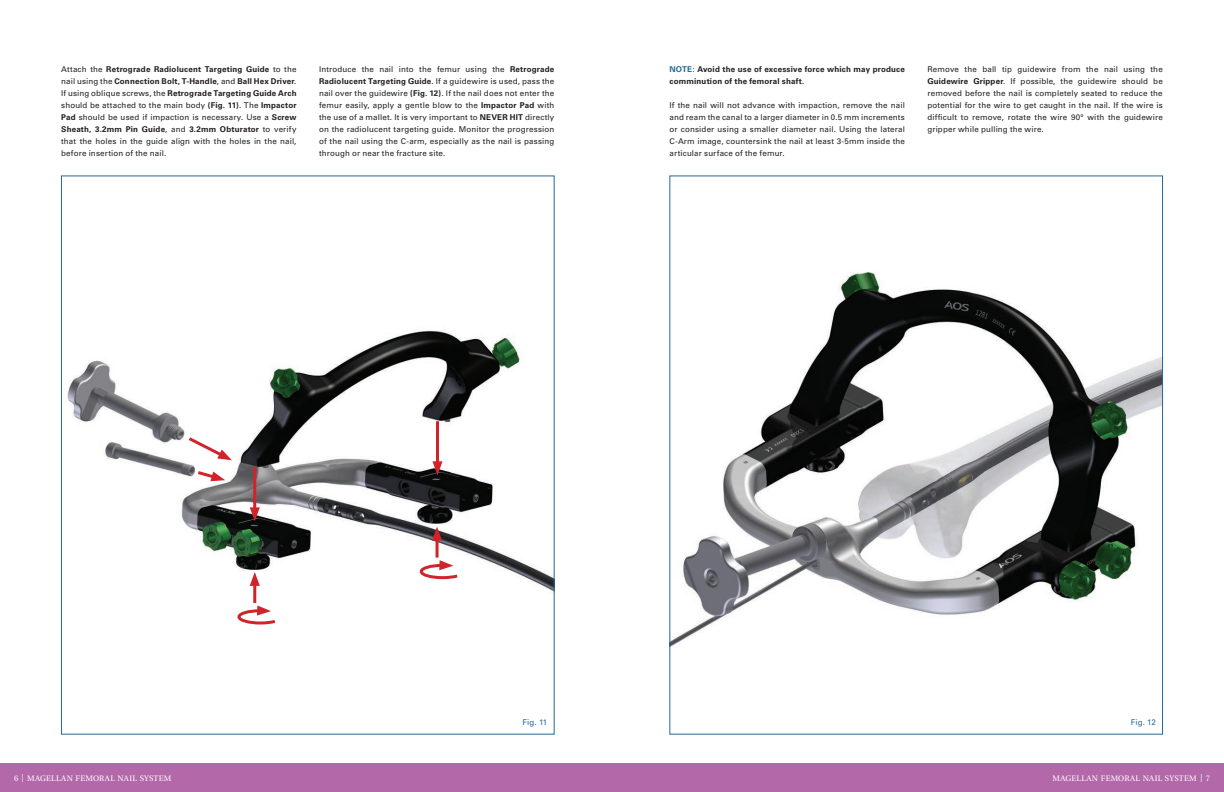
<style>
.page{position:relative;width:1224px;height:792px;background:#fff}
.page>*{position:absolute;margin:0;border:0;box-sizing:border-box;transform-origin:0 0}
.t1{font:8px/12px "Univers";letter-spacing:.015em;color:#231f20;text-align:justify}
.t2{font:700 8px/12px "Univers";letter-spacing:.02em;color:#231f20}
.t3{font:8px "Utopia";letter-spacing:.03em;color:#fff}
.t4{font:8px "Univers";letter-spacing:.01em;color:#23689a}
.s1{font-weight:700}
.s2{color:#23689a}
</style>
<div class="page">
<div style="left:0;top:764px;width:1224px;height:28px;background:#b368aa"></div>
<img style="left:672px;top:272px;width:489px;height:374px">
<img style="left:66px;top:330px;width:486px;height:276px">
<svg style="left:185px;top:435px;width:47px;height:25px"></svg>
<svg style="left:195px;top:469px;width:30px;height:13px"></svg>
<hr style="left:253px;top:467px;width:3px;height:46px;background:#d1232a">
<svg style="left:250px;top:507px;width:10px;height:14px"></svg>
<hr style="left:436px;top:421px;width:3px;height:46px;background:#d1232a">
<svg style="left:432px;top:461px;width:11px;height:14px"></svg>
<hr style="left:253px;top:580px;width:3px;height:23px;background:#d1232a">
<svg style="left:250px;top:572px;width:10px;height:14px"></svg>
<hr style="left:436px;top:535px;width:3px;height:23px;background:#d1232a">
<svg style="left:432px;top:527px;width:10px;height:14px"></svg>
<svg style="left:237px;top:606px;width:39px;height:19px"></svg>
<svg style="left:418px;top:560px;width:43px;height:21px"></svg>
<p class="t1" style="left:61px;top:63px;width:237px">Attach the <span class="s1">Retrograde Radiolucent Targeting Guide</span> to the nail using the <span class="s1">Connection Bolt, T-Handle</span>, and <span class="s1">Ball Hex Driver</span>.<br>If using oblique screws, the <span class="s1">Retrograde Targeting Guide Arch </span>should be attached to the main body <span class="s1">(Fig. 11)</span>. The <span class="s1">Impactor Pad</span> should be used if impaction is necessary. Use a <span class="s1">Screw Sheath, 3.2mm Pin Guide</span>, and <span class="s1">3.2mm Obturator</span> to verify that the holes in the guide align with the holes in the nail, before insertion of the nail.</p>
<p class="t1" style="left:319px;top:63px;width:237px">Introduce the nail into the femur using the <span class="s1">Retrograde Radiolucent Targeting Guide</span>. If a guidewire is used, pass the nail over the guidewire <span class="s1">(Fig. 12)</span>. If the nail does not enter the femur easily, apply a gentle blow to the <span class="s1">Impactor Pad</span> with the use of a mallet. It is very important to <span class="s1">NEVER HIT</span> directly on the radiolucent targeting guide. Monitor the progression of the nail using the C-arm, especially as the nail is passing through or near the fracture site.</p>
<p class="t2" style="left:670px;top:63px;width:237px"><span class="s2">NOTE:</span> Avoid the use of excessive force which may produce comminution of the femoral shaft.</p>
<p class="t1" style="left:670px;top:99px;width:237px">If the nail will not advance with impaction, remove the nail and ream the canal to a larger diameter in 0.5 mm increments or consider using a smaller diameter nail. Using the lateral C-Arm image, countersink the nail at least 3-5mm inside the articular surface of the femur.</p>
<p class="t1" style="left:927px;top:63px;width:237px">Remove the ball tip guidewire from the nail using the <span class="s1">Guidewire Gripper</span>. If possible, the guidewire should be removed before the nail is completely seated to reduce the potential for the wire to get caught in the nail. If the wire is difficult to remove, rotate the wire 90° with the guidewire gripper while pulling the wire.</p>
<p class="t4" style="left:523px;top:718px;width:26px">Fig. 11</p>
<p class="t4" style="left:1131px;top:718px;width:26px">Fig. 12</p>
<p class="t3" style="left:14px;top:774px;width:159px">6 | MAGELLAN FEMORAL NAIL SYSTEM</p>
<p class="t3" style="left:1052px;top:774px;width:159px">MAGELLAN FEMORAL NAIL SYSTEM | 7</p>
</div>
